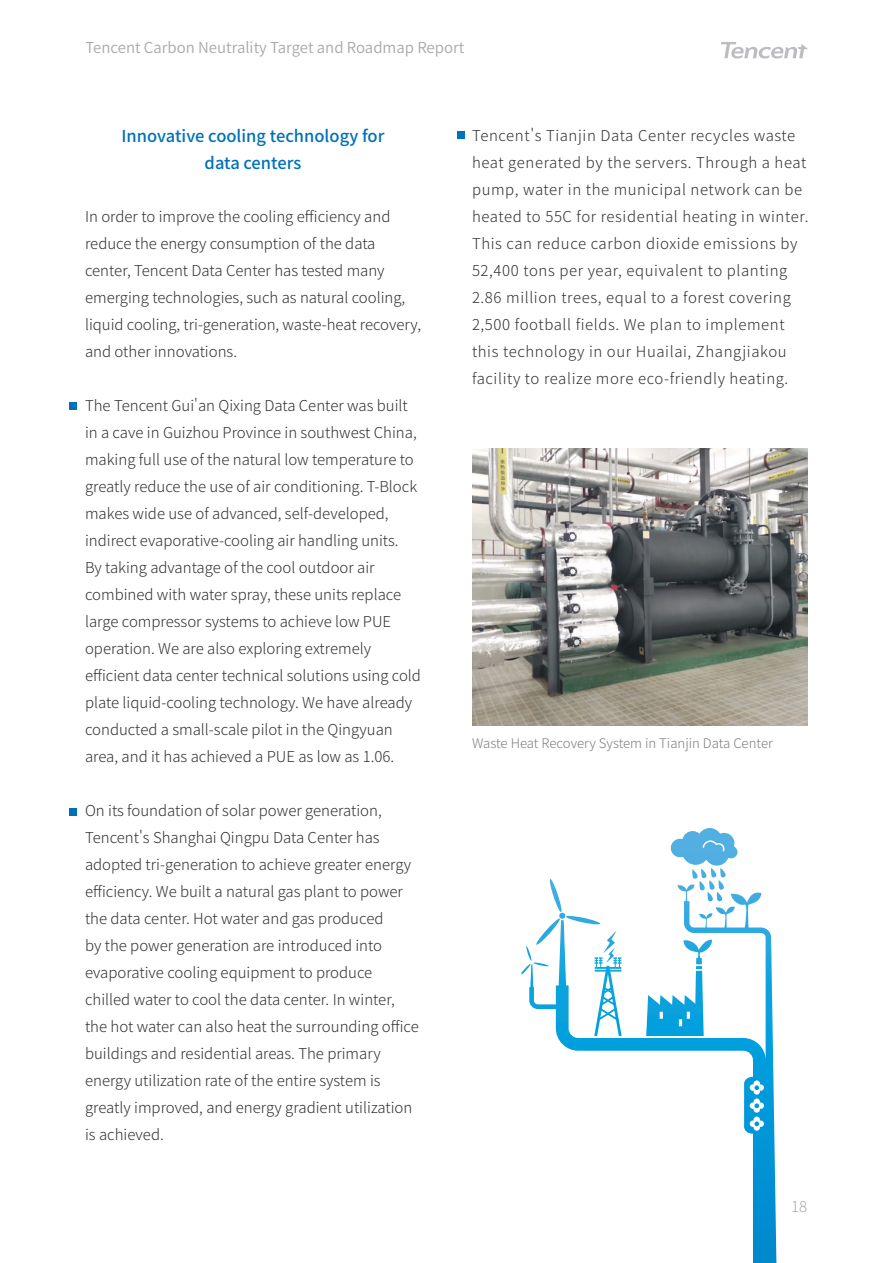
<style>
.page{position:relative;width:893px;height:1263px;background:#fff}
.page>*{position:absolute;margin:0;border:0;box-sizing:border-box;transform-origin:0 0}
.t1{font:500 16.5px "Source Han Sans CN";color:#0071b9}
.t2{font:300 15px/27px "Source Han Sans CN";color:#303131}
.t3{font:300 15px/27px "Source Han Sans CN";letter-spacing:.04em;color:#303131}
.t4{font:15px "Source Han Sans CN";color:#a8a9ad}
.t5{font:300 15px "Source Han Sans CN";color:#a8a9ad}
.t6{font:300 13.2px "Source Han Sans CN";color:#817b7b}
</style>
<div class="page">
<svg style="left:721px;top:42px;width:87px;height:16px"></svg>
<div style="left:69px;top:403px;width:8px;height:7px;background:#0071b9"></div>
<div style="left:69px;top:808px;width:8px;height:7px;background:#0071b9"></div>
<div style="left:457px;top:132px;width:7px;height:7px;background:#0071b9"></div>
<img style="left:472px;top:449px;width:336px;height:276px">
<svg style="left:557px;top:892px;width:219px;height:371px"></svg>
<svg style="left:754px;top:1103px;width:5px;height:5px"></svg>
<svg style="left:521px;top:879px;width:101px;height:157px"></svg>
<svg style="left:646px;top:939px;width:67px;height:97px"></svg>
<svg style="left:671px;top:828px;width:67px;height:75px"></svg>
<p class="t4" style="left:85px;top:39px;width:380px">Tencent Carbon Neutrality Target and Roadmap Report</p>
<p class="t1" style="left:122px;top:127px;width:264px">Innovative cooling technology for</p>
<p class="t1" style="left:205px;top:154px;width:98px">data centers</p>
<p class="t2" style="left:85px;top:203px;width:338px">In order to improve the cooling efficiency and reduce the energy consumption of the data center, Tencent Data Center has tested many emerging technologies, such as natural cooling, liquid cooling, tri-generation, waste-heat recovery, and other innovations.</p>
<p class="t2" style="left:85px;top:392px;width:337px">The Tencent Gui'an Qixing Data Center was built in a cave in Guizhou Province in southwest China, making full use of the natural low temperature to greatly reduce the use of air conditioning. T-Block makes wide use of advanced, self-developed, indirect evaporative-cooling air handling units.<br>By taking advantage of the cool outdoor air combined with water spray, these units replace large compressor systems to achieve low PUE operation. We are also exploring extremely efficient data center technical solutions using cold plate liquid-cooling technology. We have already conducted a small-scale pilot in the Qingyuan area, and it has achieved a PUE as low as 1.06.</p>
<p class="t2" style="left:85px;top:797px;width:335px">On its foundation of solar power generation, Tencent's Shanghai Qingpu Data Center has adopted tri-generation to achieve greater energy efficiency. We built a natural gas plant to power the data center. Hot water and gas produced<br>by the power generation are introduced into evaporative cooling equipment to produce chilled water to cool the data center. In winter, the hot water can also heat the surrounding office buildings and residential areas. The primary energy utilization rate of the entire system is greatly improved, and energy gradient utilization is achieved.</p>
<p class="t3" style="left:472px;top:122px;width:338px">Tencent's Tianjin Data Center recycles waste heat generated by the servers. Through a heat pump, water in the municipal network can be heated to 55C for residential heating in winter.<br>This can reduce carbon dioxide emissions by 52,400 tons per year, equivalent to planting 2.86 million trees, equal to a forest covering 2,500 football fields. We plan to implement this technology in our Huailai, Zhangjiakou facility to realize more eco-friendly heating.</p>
<p class="t6" style="left:472px;top:736px;width:302px">Waste Heat Recovery System in Tianjin Data Center</p>
<p class="t5" style="left:791px;top:1198px;width:18px">18</p>
</div>
